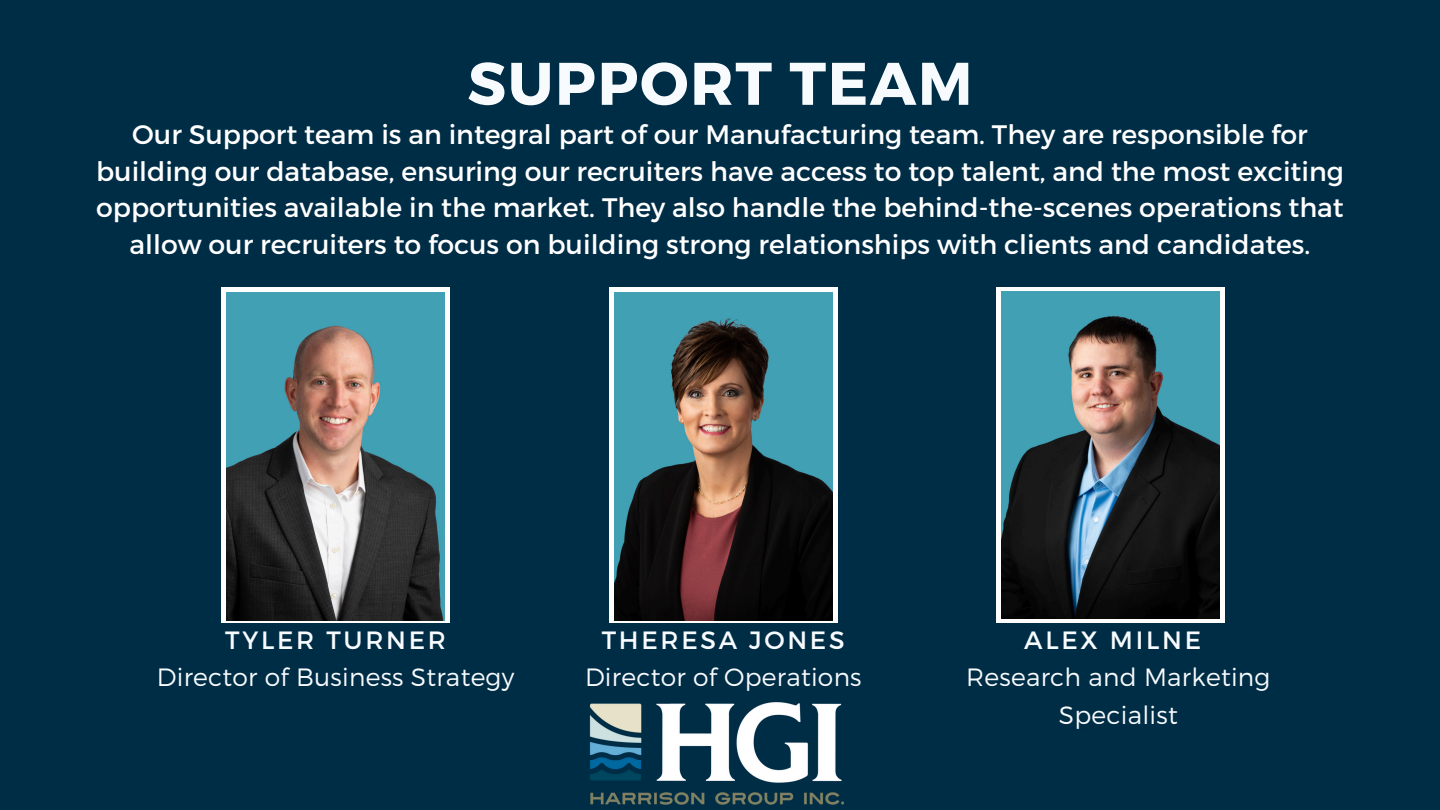
<style>
.page{position:relative;width:1440px;height:810px;background:#002d46}
.page>*{position:absolute;margin:0;border:0;box-sizing:border-box;transform-origin:0 0}
.t1{font:700 60px "Montserrat";letter-spacing:.03em;color:#f8fbfd}
.t2{font:26.7px/36.8px "Montserrat";color:#fff;text-align:center}
.t3{font:300 25px/37.5px "Montserrat";letter-spacing:.01em;color:#f8fbfd;text-align:center}
.t4{font:25px "Montserrat";letter-spacing:.11em;color:#f8fbfd}
</style>
<div class="page">
<img style="left:589px;top:702px;width:255px;height:103px">
<div style="left:996px;top:287px;width:229px;height:336px;background:#fff"></div>
<img style="left:1001px;top:292px;width:219px;height:327px">
<div style="left:221px;top:287px;width:229px;height:336px;background:#fff"></div>
<img style="left:227px;top:292px;width:218px;height:328px">
<div style="left:609px;top:287px;width:228px;height:336px;background:#fff"></div>
<img style="left:614px;top:292px;width:218px;height:328px">
<p class="t1" style="left:467px;top:44px;width:507px">SUPPORT TEAM</p>
<p class="t2" style="left:96px;top:115px;width:1249px">Our Support team is an integral part of our Manufacturing team. They are responsible for building our database, ensuring our recruiters have access to top talent, and the most exciting opportunities available in the market. They also handle the behind-the-scenes operations that allow our recruiters to focus on building strong relationships with clients and candidates.</p>
<p class="t4" style="left:225px;top:624px;width:222px">TYLER TURNER</p>
<p class="t3" style="left:157px;top:657px;width:359px">Director of Business Strategy</p>
<h2 class="t4" style="left:602px;top:624px;width:245px">THERESA JONES</h2>
<p class="t3" style="left:585px;top:657px;width:278px">Director of Operations</p>
<p class="t4" style="left:1024px;top:624px;width:178px">ALEX MILNE</p>
<p class="t3" style="left:966px;top:657px;width:306px">Research and Marketing<br>Specialist</p>
</div>
